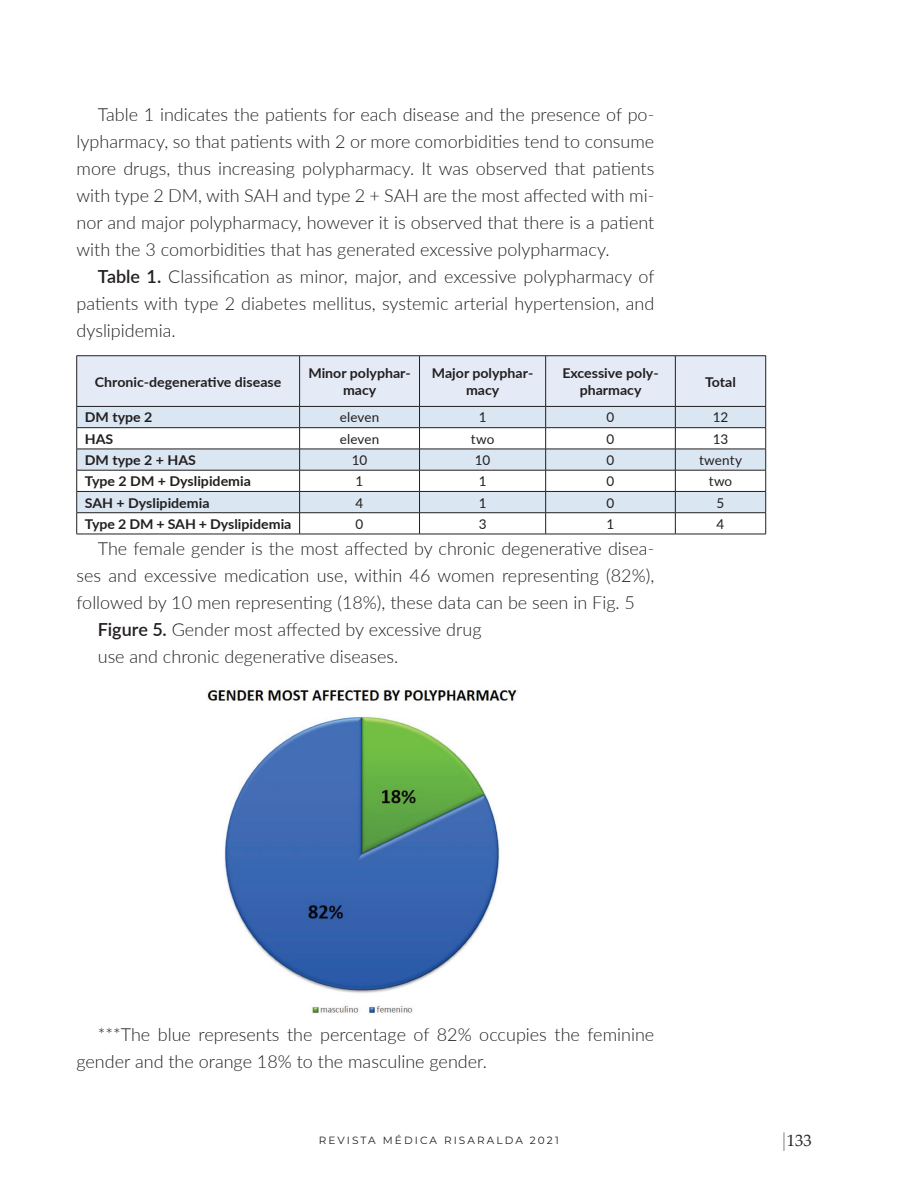
<style>
.page{position:relative;width:918px;height:1188px;background:#fff}
.page>*{position:absolute;margin:0;border:0;box-sizing:border-box;transform-origin:0 0}
.t1{font:300 18px/27px "Lato";color:#231f20;text-align:justify}
.t2{font:16.5px "Palatino Linotype";color:#231f20}
.t3{font:700 13.5px/16.2px "Lato";color:#231f20;text-align:center;scale:1.05 1}
.t4{font:13.5px "Lato";color:#231f20}
.t5{font:10.5px "Montserrat";letter-spacing:.2em;color:#231f20}
.s1{font-weight:600}
.s2{color:#808285}
</style>
<div class="page">
<hr style="left:77px;top:355px;width:223px;height:1px;background:#231f20">
<hr style="left:300px;top:355px;width:120px;height:1px;background:#231f20">
<hr style="left:420px;top:355px;width:126px;height:1px;background:#231f20">
<hr style="left:546px;top:355px;width:129px;height:1px;background:#231f20">
<hr style="left:675px;top:355px;width:91px;height:1px;background:#231f20">
<hr style="left:77px;top:534px;width:223px;height:1px;background:#231f20">
<hr style="left:300px;top:534px;width:120px;height:1px;background:#231f20">
<hr style="left:420px;top:534px;width:126px;height:1px;background:#231f20">
<hr style="left:546px;top:534px;width:129px;height:1px;background:#231f20">
<hr style="left:675px;top:534px;width:91px;height:1px;background:#231f20">
<svg style="left:76px;top:356px;width:690px;height:178px"></svg>
<hr style="left:77px;top:427px;width:223px;height:1px;background:#231f20">
<hr style="left:300px;top:427px;width:120px;height:1px;background:#231f20">
<hr style="left:420px;top:427px;width:126px;height:1px;background:#231f20">
<hr style="left:546px;top:427px;width:129px;height:1px;background:#231f20">
<hr style="left:675px;top:427px;width:91px;height:1px;background:#231f20">
<img style="left:207px;top:689px;width:310px;height:325px">
<p class="t1" style="left:77px;top:100px;width:579px;text-indent:21px">Table 1 indicates the patients for each disease and the presence of po&shy;lypharmacy, so that patients with 2 or more comorbidities tend to consume more drugs, thus increasing polypharmacy. It was observed that patients with type 2 DM, with SAH and type 2 + SAH are the most affected with mi&shy;nor and major polypharmacy, however it is observed that there is a patient with the 3 comorbidities that has generated excessive polypharmacy.</p>
<p class="t1" style="left:77px;top:262px;width:580px;text-indent:21px"><span class="s1">Table 1.</span> Classification as minor, major, and excessive polypharmacy of patients with type 2 diabetes mellitus, systemic arterial hypertension, and dyslipidemia.</p>
<p class="t3" style="left:95px;top:373px;width:179px">Chronic-degenerative disease</p>
<p class="t3" style="left:308px;top:365px;width:99px">Minor polyphar&shy;macy</p>
<p class="t3" style="left:432px;top:365px;width:98px">Major polyphar&shy;macy</p>
<p class="t3" style="left:562px;top:365px;width:93px">Excessive poly&shy;pharmacy</p>
<p class="t3" style="left:705px;top:373px;width:31px">Total</p>
<p class="t3" style="left:85px;top:409px;width:66px">DM type 2</p>
<p class="t4" style="left:340px;top:408px;width:41px">eleven</p>
<p class="t4" style="left:479px;top:408px;width:9px">1</p>
<p class="t4" style="left:607px;top:408px;width:9px">0</p>
<p class="t4" style="left:713px;top:408px;width:17px">12</p>
<p class="t3" style="left:85px;top:430px;width:29px">HAS</p>
<p class="t4" style="left:340px;top:429px;width:41px">eleven</p>
<p class="t4" style="left:471px;top:429px;width:25px">two</p>
<p class="t4" style="left:607px;top:429px;width:9px">0</p>
<p class="t4" style="left:713px;top:429px;width:17px">13</p>
<p class="t3" style="left:85px;top:451px;width:107px">DM type 2 + HAS</p>
<p class="t4" style="left:352px;top:450px;width:17px">10</p>
<p class="t4" style="left:475px;top:450px;width:17px">10</p>
<p class="t4" style="left:607px;top:450px;width:9px">0</p>
<p class="t4" style="left:699px;top:450px;width:44px">twenty</p>
<p class="t3" style="left:85px;top:473px;width:160px">Type 2 DM + Dyslipidemia</p>
<p class="t4" style="left:356px;top:472px;width:9px">1</p>
<p class="t4" style="left:479px;top:472px;width:9px">1</p>
<p class="t4" style="left:607px;top:472px;width:9px">0</p>
<p class="t4" style="left:709px;top:472px;width:25px">two</p>
<p class="t3" style="left:85px;top:494px;width:120px">SAH + Dyslipidemia</p>
<p class="t4" style="left:356px;top:493px;width:9px">4</p>
<p class="t4" style="left:479px;top:493px;width:9px">1</p>
<p class="t4" style="left:607px;top:493px;width:9px">0</p>
<p class="t4" style="left:717px;top:493px;width:9px">5</p>
<p class="t3" style="left:85px;top:515px;width:198px">Type 2 DM + SAH + Dyslipidemia</p>
<p class="t4" style="left:356px;top:514px;width:9px">0</p>
<p class="t4" style="left:479px;top:514px;width:9px">3</p>
<p class="t4" style="left:607px;top:514px;width:9px">1</p>
<p class="t4" style="left:717px;top:514px;width:9px">4</p>
<p class="t1" style="left:98px;top:535px;width:558px">The female gender is the most affected by chronic degenerative disea-</p>
<p class="t1" style="left:77px;top:562px;width:579px">ses and excessive medication use, within 46 women representing (82%),</p>
<p class="t1" style="left:77px;top:589px;width:560px">followed by 10 men representing (18%), these data can be seen in Fig. 5</p>
<p class="t1" style="left:98px;top:616px;width:385px"><span class="s1">Figure 5.</span> Gender most affected by excessive drug</p>
<p class="t1" style="left:98px;top:643px;width:302px">use and chronic degenerative diseases.</p>
<p class="t1" style="left:77px;top:1021px;width:579px;text-indent:21px">***The blue represents the percentage of 82% occupies the feminine gender and the orange 18% to the masculine gender.</p>
<p class="t5" style="left:319px;top:1133px;width:241px">REVISTA MÉDICA RISARALDA 2021</p>
<p class="t2" style="left:779px;top:1128px;width:34px"><span class="s2">⏐</span>133</p>
</div>
